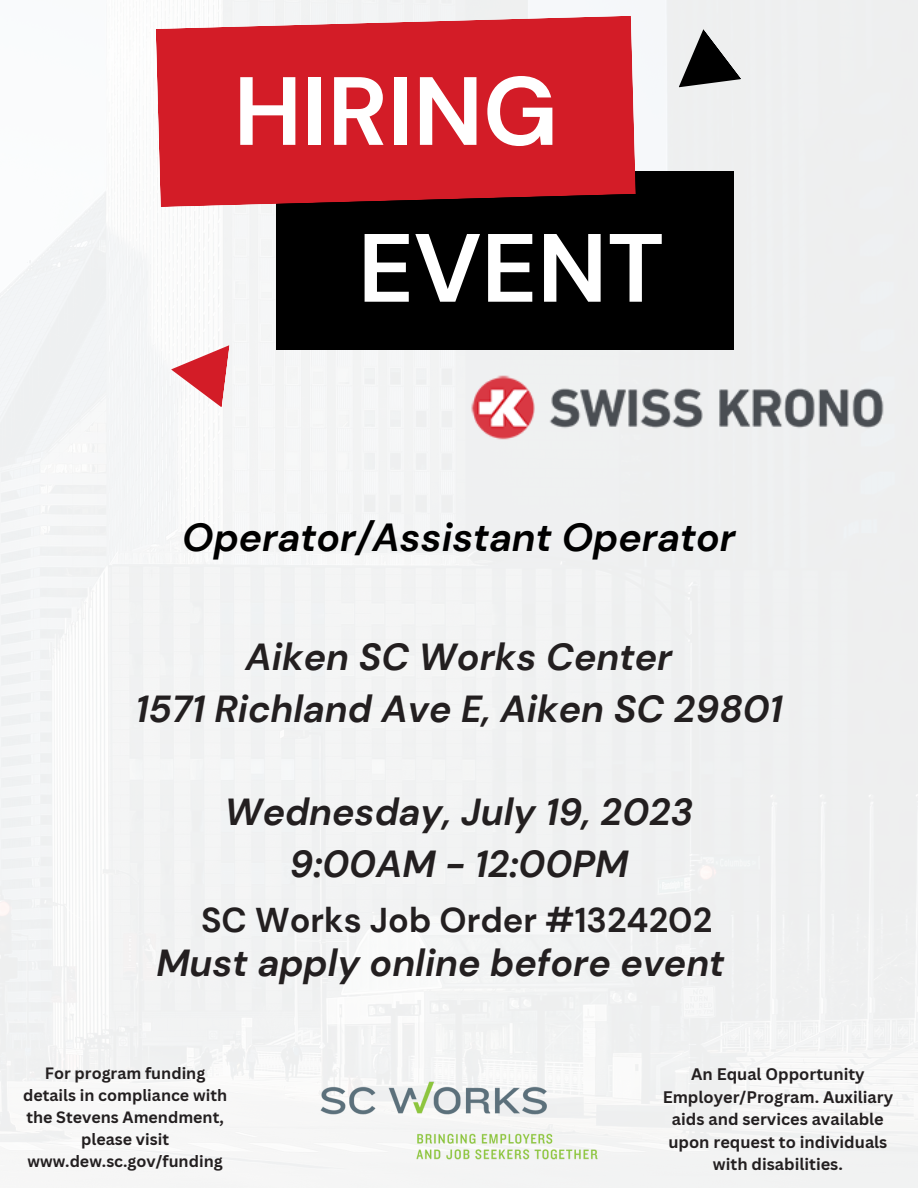
<style>
.page{position:relative;width:918px;height:1188px;background:#fff}
.page>*{position:absolute;margin:0;border:0;box-sizing:border-box;transform-origin:0 0}
.t1{font:700 96.75px "DM Sans";color:#fff}
.t2{font:italic 700 39.15px "DM Sans";color:#000}
.t3{font:italic 700 37.65px "DM Sans";color:#231f20}
.t4{font:700 34.35px "DM Sans";color:#231f20}
.t5{font:700 16.35px/22.5px "Canva Sans";color:#231f20;text-align:center}
.t6{font:700 16.05px/22px "Canva Sans";color:#231f20;text-align:center}
</style>
<div class="page">
<img style="left:0;top:0;width:918px;height:1188px">
<div style="left:276px;top:172px;width:458px;height:178px;background:#000"></div>
<svg style="left:156px;top:16px;width:480px;height:191px;background:#cd252f"></svg>
<svg style="left:171px;top:345px;width:59px;height:63px"></svg>
<svg style="left:679px;top:29px;width:63px;height:58px;background:#7e7e7f"></svg>
<img style="left:304px;top:1065px;width:310px;height:110px">
<img style="left:438px;top:239px;width:480px;height:342px">
<p class="t1" style="left:234px;top:49px;width:326px">HIRING</p>
<p class="t1" style="left:358px;top:206px;width:308px">EVENT</p>
<p class="t2" style="left:182px;top:512px;width:555px">Operator/Assistant Operator</p>
<p class="t3" style="left:246px;top:633px;width:428px">Aiken SC Works Center</p>
<p class="t3" style="left:135px;top:684px;width:649px">1571 Richland Ave E, Aiken SC 29801</p>
<p class="t3" style="left:225px;top:788px;width:470px">Wednesday, July 19, 2023</p>
<p class="t3" style="left:290px;top:840px;width:340px">9:00AM - 12:00PM</p>
<p class="t4" style="left:201px;top:898px;width:513px">SC Works Job Order #1324202</p>
<p class="t3" style="left:156px;top:939px;width:570px">Must apply online before event</p>
<p class="t6" style="left:23px;top:1062px;width:206px">For program funding details in compliance with the Stevens Amendment, please visit www.dew.sc.gov/funding</p>
<p class="t5" style="left:663px;top:1063px;width:232px">An Equal Opportunity<br>Employer/Program. Auxiliary aids and services available upon request to individuals with disabilities.</p>
</div>
